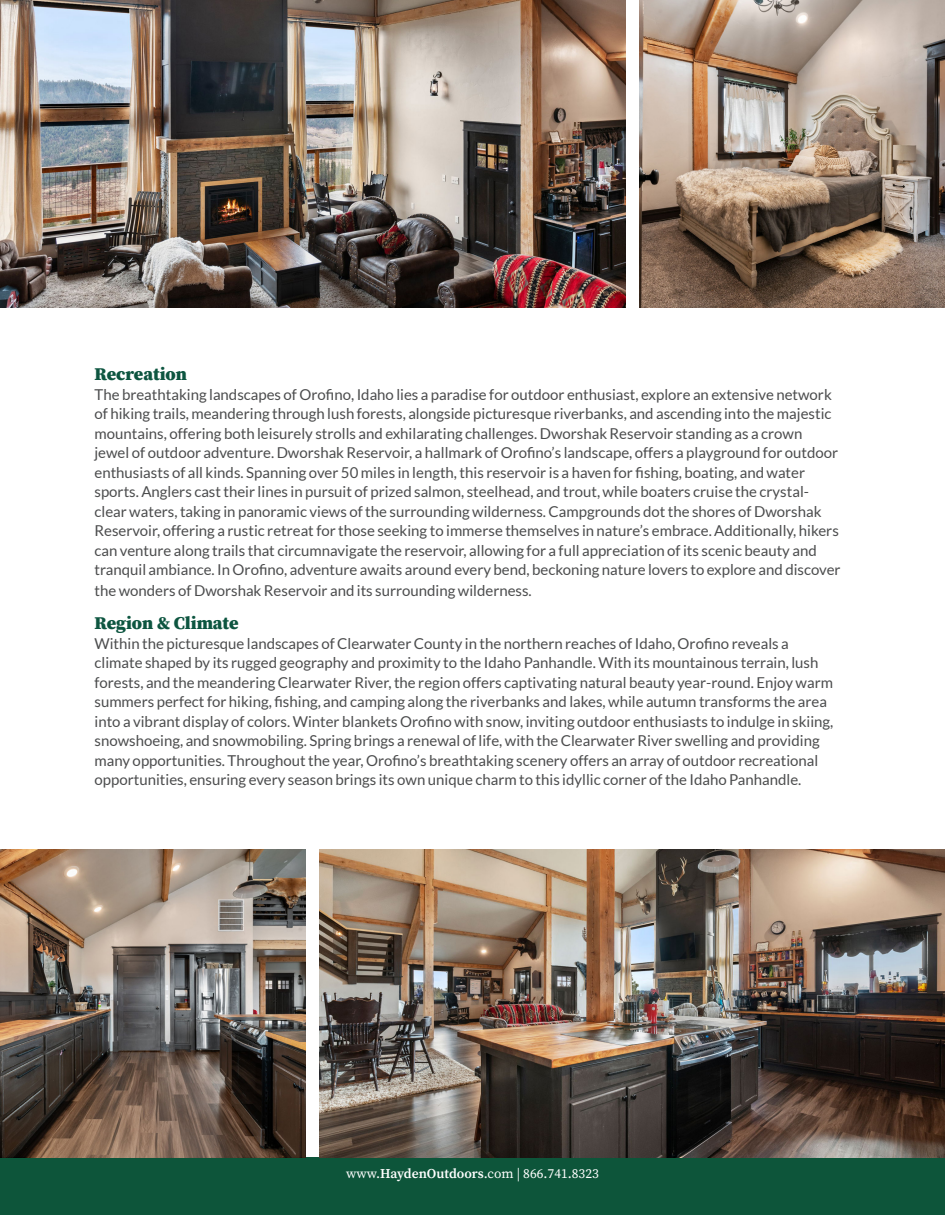
<style>
.page{position:relative;width:945px;height:1215px;background:#fff}
.page>*{position:absolute;margin:0;border:0;box-sizing:border-box;transform-origin:0 0}
.t1{font:900 18px "Source Serif Pro";color:#0d5540}
.Description_Paragraph{font:15px/19.5px "Lato";color:#4b4c4d}
.t2{font:13.5px "Source Serif Pro";color:#fff}
.s1{font-weight:600}
</style>
<div class="page">
<div style="left:0;top:1158px;width:945px;height:57px;background:#0d553a"></div>
<img style="left:320px;top:850px;width:625px;height:308px">
<img style="left:0;top:850px;width:306px;height:308px">
<img style="left:0;top:0;width:626px;height:308px">
<img style="left:639px;top:0;width:306px;height:308px">
<p class="t1" style="left:94px;top:361px;width:94px">Recreation</p>
<p class="Description_Paragraph" style="left:94px;top:384px;width:748px">The breathtaking landscapes of Orofino, Idaho lies a paradise for outdoor enthusiast, explore an extensive network of hiking trails, meandering through lush forests, alongside picturesque riverbanks, and ascending into the majestic mountains, offering both leisurely strolls and exhilarating challenges. Dworshak Reservoir standing as a crown jewel of outdoor adventure. Dworshak Reservoir, a hallmark of Orofino’s landscape, offers a playground for outdoor enthusiasts of all kinds. Spanning over 50 miles in length, this reservoir is a haven for fishing, boating, and water sports. Anglers cast their lines in pursuit of prized salmon, steelhead, and trout, while boaters cruise the crystal&shy;clear waters, taking in panoramic views of the surrounding wilderness. Campgrounds dot the shores of Dworshak Reservoir, offering a rustic retreat for those seeking to immerse themselves in nature’s embrace. Additionally, hikers can venture along trails that circumnavigate the reservoir, allowing for a full appreciation of its scenic beauty and tranquil ambiance. In Orofino, adventure awaits around every bend, beckoning nature lovers to explore and discover</p>
<p class="Description_Paragraph" style="left:94px;top:581px;width:439px">the wonders of Dworshak Reservoir and its surrounding wilderness.</p>
<p class="t1" style="left:94px;top:610px;width:146px">Region &amp; Climate</p>
<p class="Description_Paragraph" style="left:94px;top:633px;width:741px">Within the picturesque landscapes of Clearwater County in the northern reaches of Idaho, Orofino reveals a climate shaped by its rugged geography and proximity to the Idaho Panhandle. With its mountainous terrain, lush forests, and the meandering Clearwater River, the region offers captivating natural beauty year-round. Enjoy warm summers perfect for hiking, fishing, and camping along the riverbanks and lakes, while autumn transforms the area into a vibrant display of colors. Winter blankets Orofino with snow, inviting outdoor enthusiasts to indulge in skiing, snowshoeing, and snowmobiling. Spring brings a renewal of life, with the Clearwater River swelling and providing many opportunities. Throughout the year, Orofino’s breathtaking scenery offers an array of outdoor recreational opportunities, ensuring every season brings its own unique charm to this idyllic corner of the Idaho Panhandle.</p>
<p class="t2" style="left:346px;top:1164px;width:254px">www.<span class="s1">HaydenOutdoors</span>.com | 866.741.8323</p>
</div>
